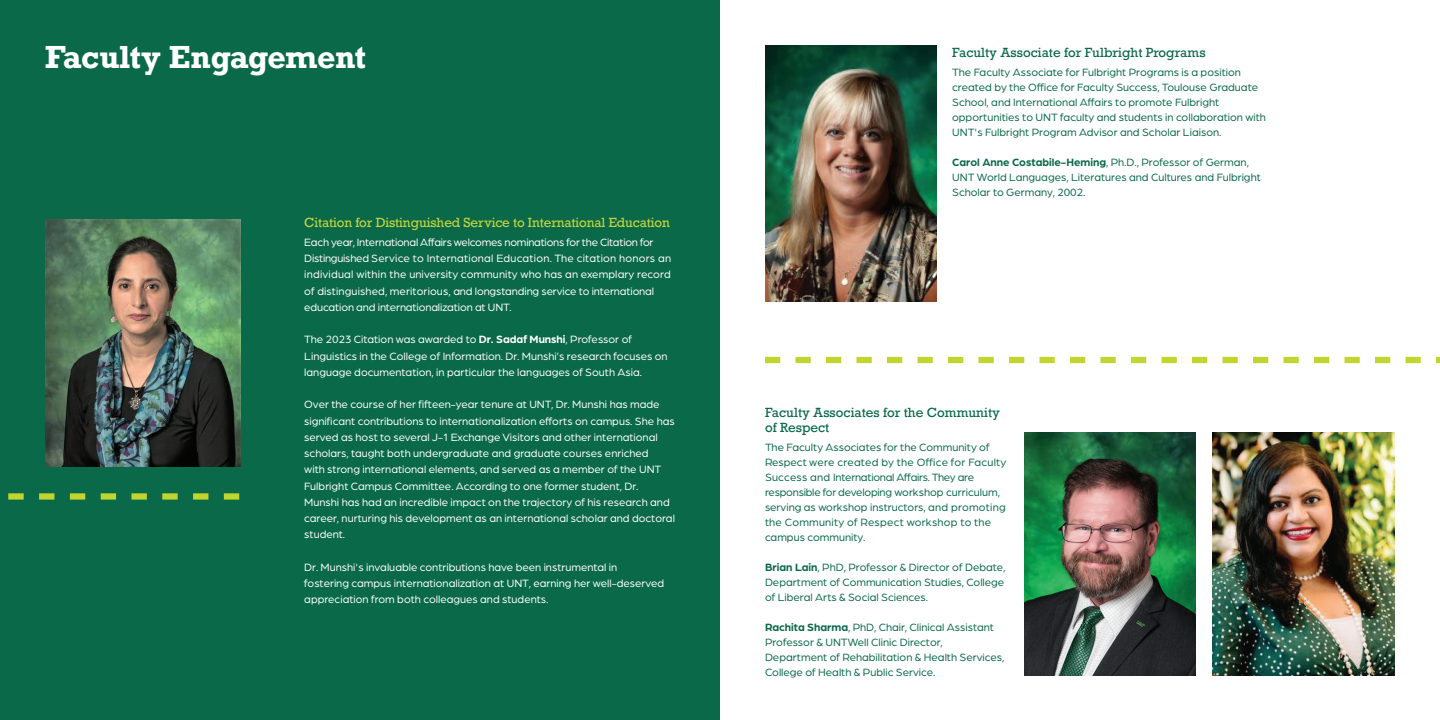
<style>
.page{position:relative;width:1440px;height:720px;background:#fff}
.page>*{position:absolute;margin:0;border:0;box-sizing:border-box;transform-origin:0 0}
.t1{font:700 30px "Rockwell";letter-spacing:-.015em;color:#fff}
.t2{font:12.5px/15px "Rockwell";color:#0a6948}
.t3{font:12.5px "Rockwell";letter-spacing:-.01em;color:#c2d33f}
.t4{font:11.25px/16.2px "Arboria";color:#fff}
.t5{font:11.25px/15px "Arboria";color:#0a6948}
.s1{font-weight:700}
</style>
<div class="page">
<div style="left:0;top:0;width:720px;height:720px;background:#0a6948"></div>
<img style="left:45px;top:220px;width:195px;height:246px">
<svg style="left:8px;top:493px;width:231px;height:7px"></svg>
<svg style="left:765px;top:357px;width:675px;height:6px"></svg>
<img style="left:1024px;top:433px;width:171px;height:243px">
<img style="left:1212px;top:433px;width:183px;height:243px">
<img style="left:765px;top:45px;width:171px;height:257px">
<h1 class="t1" style="left:45px;top:37px;width:323px">Faculty Engagement</h1>
<p class="t2" style="left:952px;top:45px;width:255px">Faculty Associate for Fulbright Programs</p>
<p class="t5" style="left:952px;top:64px;width:315px">The Faculty Associate for Fulbright Programs is a position created by the Office for Faculty Success, Toulouse Graduate School, and International Affairs to promote Fulbright opportunities to UNT faculty and students in collaboration with UNT's Fulbright Program Advisor and Scholar Liaison.</p>
<p class="t5" style="left:952px;top:154px;width:310px"><span class="s1">Carol Anne Costabile-Heming</span>, Ph.D., Professor of German,<br>UNT World Languages, Literatures and Cultures and Fulbright<br>Scholar to Germany, 2002.</p>
<p class="t3" style="left:304px;top:215px;width:367px">Citation for Distinguished Service to International Education</p>
<p class="t4" style="left:304px;top:234px;width:368px">Each year, International Affairs welcomes nominations for the Citation for Distinguished Service to International Education. The citation honors an individual within the university community who has an exemplary record of distinguished, meritorious, and longstanding service to international education and internationalization at UNT.</p>
<p class="t4" style="left:304px;top:331px;width:365px">The 2023 Citation was awarded to <span class="s1">Dr. Sadaf Munshi</span>, Professor of<br>Linguistics in the College of Information. Dr. Munshi’s research focuses on language documentation, in particular the languages of South Asia.</p>
<p class="t4" style="left:304px;top:396px;width:372px">Over the course of her fifteen-year tenure at UNT, Dr. Munshi has made significant contributions to internationalization efforts on campus. She has served as host to several J-1 Exchange Visitors and other international scholars, taught both undergraduate and graduate courses enriched<br>with strong international elements, and served as a member of the UNT Fulbright Campus Committee. According to one former student, Dr.<br>Munshi has had an incredible impact on the trajectory of his research and career, nurturing his development as an international scholar and doctoral student.</p>
<p class="t4" style="left:304px;top:559px;width:361px">Dr. Munshi's invaluable contributions have been instrumental in fostering campus internationalization at UNT, earning her well-deserved appreciation from both colleagues and students.</p>
<p class="t2" style="left:765px;top:406px;width:236px">Faculty Associates for the Community of Respect</p>
<p class="t5" style="left:765px;top:439px;width:243px">The Faculty Associates for the Community of Respect were created by the Office for Faculty Success and International Affairs. They are responsible for developing workshop curriculum, serving as workshop instructors, and promoting the Community of Respect workshop to the campus community.</p>
<p class="t5" style="left:765px;top:559px;width:242px;text-align:justify"><span class="s1">Brian Lain</span>, PhD, Professor &amp; Director of Debate, Department of Communication Studies, College of Liberal Arts &amp; Social Sciences.</p>
<p class="t5" style="left:765px;top:619px;width:241px"><span class="s1">Rachita Sharma</span>, PhD, Chair, Clinical Assistant Professor &amp; UNTWell Clinic Director, Department of Rehabilitation &amp; Health Services, College of Health &amp; Public Service.</p>
</div>
